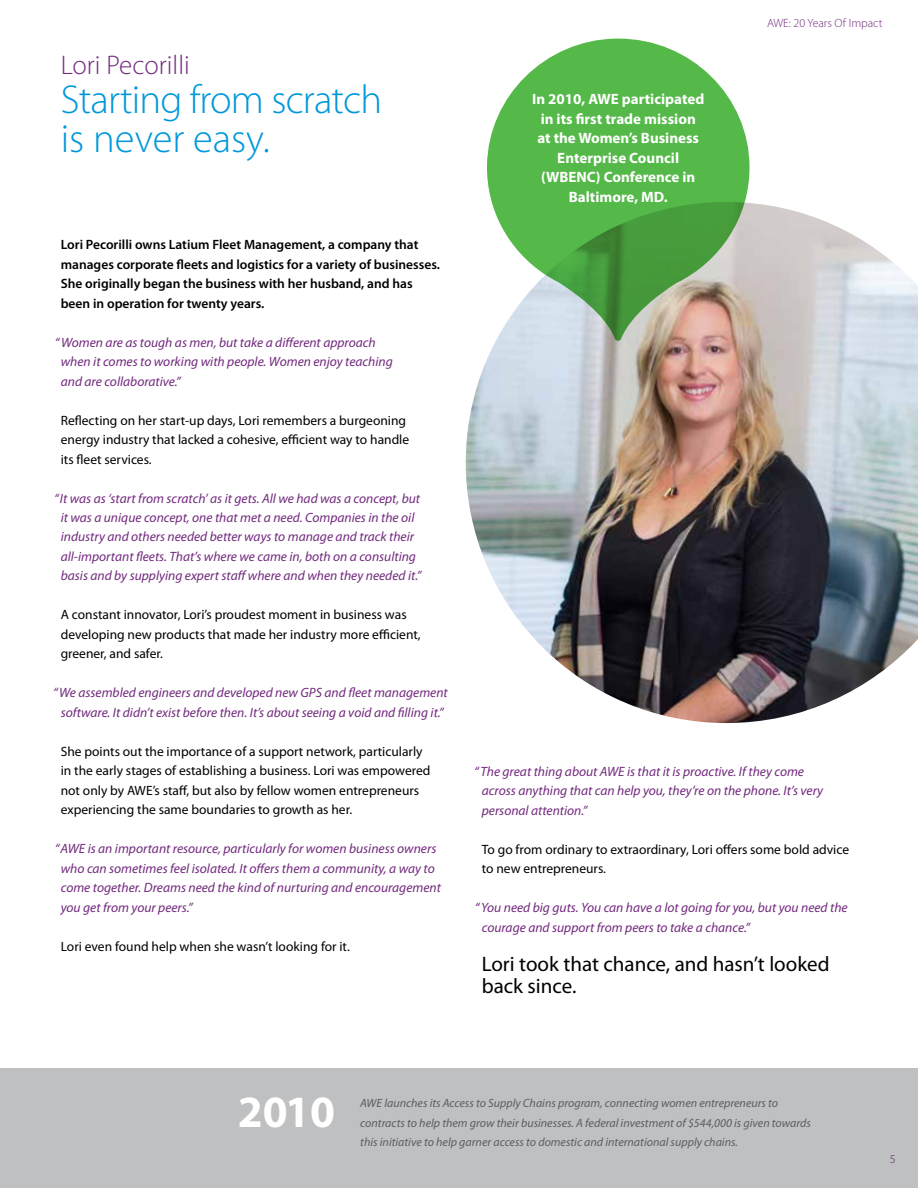
<style>
.page{position:relative;width:918px;height:1188px;background:#fff}
.page>*{position:absolute;margin:0;border:0;box-sizing:border-box;transform-origin:0 0}
.t1{font:700 45px "Myriad Pro";color:#fff}
.t2{font:300 40.5px/39px "Myriad Pro";letter-spacing:-.02em;color:#0098da}
.t3{font:300 27px "Myriad Pro";color:#72297e}
.t4{font:21px/22.5px "Myriad Pro";color:#000}
.t5{font:700 15px/19.5px "Myriad Pro";color:#fff;text-align:center}
.t6{font:italic 13.5px/19.5px "Myriad Pro";color:#72297e}
.t7{font:13.5px/19.5px "Myriad Pro";color:#000}
.t8{font:600 13.5px/19.5px "Myriad Pro";color:#000}
.t9{font:italic 12px/19.5px "Myriad Pro";color:#5d5d60}
.t10{font:300 12px "Myriad Pro";color:#72297e}
</style>
<div class="page">
<div style="left:0;top:1068px;width:918px;height:120px;background:#bec0c2"></div>
<img style="left:466px;top:203px;width:452px;height:520px">
<svg style="left:486px;top:39px;width:264px;height:302px;background:#7ebf74"></svg>
<h3 class="t3" style="left:61px;top:50px;width:130px">Lori Pecorilli</h3>
<h2 class="t2" style="left:61px;top:81px;width:323px">Starting from scratch is never easy.</h2>
<p class="t8" style="left:61px;top:235px;width:381px">Lori Pecorilli owns Latium Fleet Management, a company that manages corporate fleets and logistics for a variety of businesses.<br>She originally began the business with her husband, and has been in operation for twenty years.</p>
<p class="t6" style="left:61px;top:333px;width:334px;text-indent:-6px">“ Women are as tough as men, but take a different approach when it comes to working with people. Women enjoy teaching and are collaborative.”</p>
<p class="t7" style="left:61px;top:411px;width:350px">Reflecting on her start-up days, Lori remembers a burgeoning energy industry that lacked a cohesive, efficient way to handle its fleet services.</p>
<p class="t6" style="left:54px;top:489px;width:369px;text-align:center">“It was as ‘start from scratch’ as it gets. All we had was a concept, but it was a unique concept, one that met a need. Companies in the oil industry and others needed better ways to manage and track their all-important fleets. That’s where we came in, both on a consulting basis and by supplying expert staff where and when they needed it.”</p>
<p class="t7" style="left:61px;top:605px;width:361px">A constant innovator, Lori’s proudest moment in business was developing new products that made her industry more efficient, greener, and safer.</p>
<p class="t6" style="left:53px;top:684px;width:396px;text-align:center">“We assembled engineers and developed new GPS and fleet management software. It didn’t exist before then. It’s about seeing a void and filling it.”</p>
<p class="t7" style="left:61px;top:742px;width:371px">She points out the importance of a support network, particularly in the early stages of establishing a business. Lori was empowered not only by AWE’s staff, but also by fellow women entrepreneurs experiencing the same boundaries to growth as her.</p>
<p class="t6" style="left:61px;top:839px;width:382px;text-indent:-6px">“ AWE is an important resource, particularly for women business owners who can sometimes feel isolated. It offers them a community, a way to come together. Dreams need the kind of nurturing and encouragement you get from your peers.”</p>
<p class="t7" style="left:61px;top:937px;width:291px">Lori even found help when she wasn’t looking for it.</p>
<p class="t5" style="left:532px;top:90px;width:174px">In 2010, AWE participated in its first trade mission at the Women’s Business<br>Enterprise Council (WBENC) Conference in<br>Baltimore, MD.</p>
<p class="t10" style="left:767px;top:17px;width:117px">AWE: 20 Years Of Impact</p>
<p class="t6" style="left:482px;top:762px;width:343px;text-indent:-8px">“ The great thing about AWE is that it is proactive. If they come across anything that can help you, they’re on the phone. It’s very personal attention.”</p>
<p class="t7" style="left:482px;top:840px;width:369px">To go from ordinary to extraordinary, Lori offers some bold advice to new entrepreneurs.</p>
<p class="t6" style="left:482px;top:898px;width:367px;text-indent:-7px">“ You need big guts. You can have a lot going for you, but you need the courage and support from peers to take a chance.”</p>
<h3 class="t4" style="left:482px;top:953px;width:349px">Lori took that chance, and hasn’t looked back since.</h3>
<h1 class="t1" style="left:238px;top:1086px;width:99px">2010</h1>
<p class="t9" style="left:360px;top:1094px;width:452px">AWE launches its Access to Supply Chains program, connecting women entrepreneurs to contracts to help them grow their businesses. A federal investment of $544,000 is given towards this initiative to help garner access to domestic and international supply chains.</p>
<p class="t10" style="left:890px;top:1152px;width:7px">5</p>
</div>
